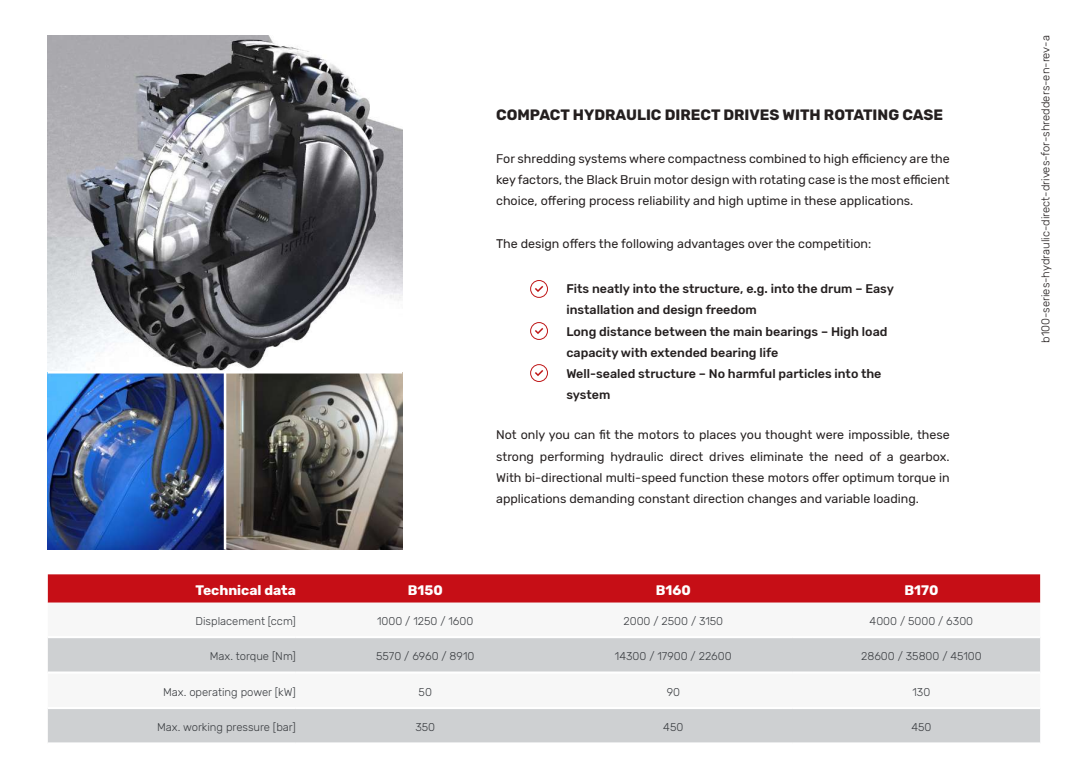
<style>
.page{position:relative;width:1088px;height:780px;background:#fff}
.page>*{position:absolute;margin:0;border:0;box-sizing:border-box;transform-origin:0 0}
.t1{font:700 15px "Rubik";color:#241f1f}
.t2{font:700 13.75px "Rubik";color:#fff}
.t3{font:12.5px/21.2px "Rubik";color:#241f1f;text-align:justify}
.t4{font:500 12.5px/21.2px "Rubik";color:#241f1f}
.t5{font:300 11.25px "Rubik";color:#3a3d41}
.t6{font:300 11.25px "Rubik";color:#241f1f}
</style>
<div class="page">
<img style="left:48px;top:35px;width:354px;height:336px">
<img style="left:48px;top:373px;width:354px;height:176px">
<hr style="left:224px;top:372px;width:2px;height:177px;background:#fff">
<svg style="left:531px;top:280px;width:16px;height:17px"></svg>
<div style="left:530px;top:280px;width:18px;height:18px;border:1px solid #bf1718;border-radius:50%"></div>
<svg style="left:531px;top:364px;width:16px;height:17px"></svg>
<div style="left:530px;top:364px;width:18px;height:18px;border:1px solid #bf1718;border-radius:50%"></div>
<svg style="left:531px;top:322px;width:16px;height:17px"></svg>
<div style="left:530px;top:322px;width:18px;height:18px;border:1px solid #bf1718;border-radius:50%"></div>
<div style="left:48px;top:574px;width:992px;height:28px;background:#c60e16"></div>
<svg style="left:48px;top:602px;width:992px;height:1px"></svg>
<svg style="left:48px;top:638px;width:992px;height:104px;fill:#ced0d2"></svg>
<hr style="left:48px;top:671px;width:248px;height:2px;background:#fff">
<hr style="left:48px;top:707px;width:248px;height:2px;background:#fff">
<hr style="left:296px;top:707px;width:248px;height:2px;background:#fff">
<hr style="left:544px;top:707px;width:248px;height:2px;background:#fff">
<hr style="left:792px;top:707px;width:248px;height:2px;background:#fff">
<hr style="left:296px;top:671px;width:248px;height:2px;background:#fff">
<hr style="left:544px;top:671px;width:248px;height:2px;background:#fff">
<hr style="left:792px;top:671px;width:248px;height:2px;background:#fff">
<p class="t1" style="left:496px;top:106px;width:448px">COMPACT HYDRAULIC DIRECT DRIVES WITH ROTATING CASE</p>
<p class="t3" style="left:496px;top:148px;width:455px">For shredding systems where compactness combined to high efficiency are the key factors, the Black Bruin motor design with rotating case is the most efficient choice, offering process reliability and high uptime in these applications.</p>
<p class="t3" style="left:496px;top:233px;width:377px">The design offers the following advantages over the competition:</p>
<p class="t4" style="left:566px;top:278px;width:329px">Fits neatly into the structure, e.g. into the drum – Easy installation and design freedom<br>Long distance between the main bearings – High load capacity with extended bearing life<br>Well-sealed structure – No harmful particles into the system</p>
<p class="t3" style="left:496px;top:424px;width:455px">Not only you can fit the motors to places you thought were impossible, these strong performing hydraulic direct drives eliminate the need of a gearbox.<br>With bi-directional multi-speed function these motors offer optimum torque in applications demanding constant direction changes and variable loading.</p>
<p class="t2" style="left:195px;top:582px;width:102px">Technical data</p>
<p class="t2" style="left:408px;top:582px;width:37px">B150</p>
<p class="t2" style="left:656px;top:582px;width:37px">B160</p>
<p class="t2" style="left:904px;top:582px;width:36px">B170</p>
<p class="t5" style="left:195px;top:614px;width:102px">Displacement [ccm]</p>
<p class="t5" style="left:377px;top:614px;width:98px">1000 / 1250 / 1600</p>
<p class="t5" style="left:623px;top:614px;width:101px">2000 / 2500 / 3150</p>
<p class="t5" style="left:869px;top:614px;width:105px">4000 / 5000 / 6300</p>
<p class="t5" style="left:210px;top:650px;width:88px">Max. torque [Nm]</p>
<p class="t5" style="left:376px;top:650px;width:100px">5570 / 6960 / 8910</p>
<p class="t5" style="left:615px;top:650px;width:118px">14300 / 17900 / 22600</p>
<p class="t5" style="left:861px;top:650px;width:122px">28600 / 35800 / 45100</p>
<p class="t5" style="left:163px;top:685px;width:134px">Max. operating power [kW]</p>
<p class="t5" style="left:419px;top:685px;width:15px">50</p>
<p class="t5" style="left:667px;top:685px;width:15px">90</p>
<p class="t5" style="left:912px;top:685px;width:19px">130</p>
<p class="t5" style="left:157px;top:720px;width:140px">Max. working pressure [bar]</p>
<p class="t5" style="left:415px;top:720px;width:21px">350</p>
<p class="t5" style="left:663px;top:720px;width:22px">450</p>
<p class="t5" style="left:911px;top:720px;width:22px">450</p>
<p class="t6" style="left:1039px;top:343px;width:309px;rotate:-90deg">b100-series-hydraulic-direct-drives-for-shredders-en-rev-a</p>
</div>
